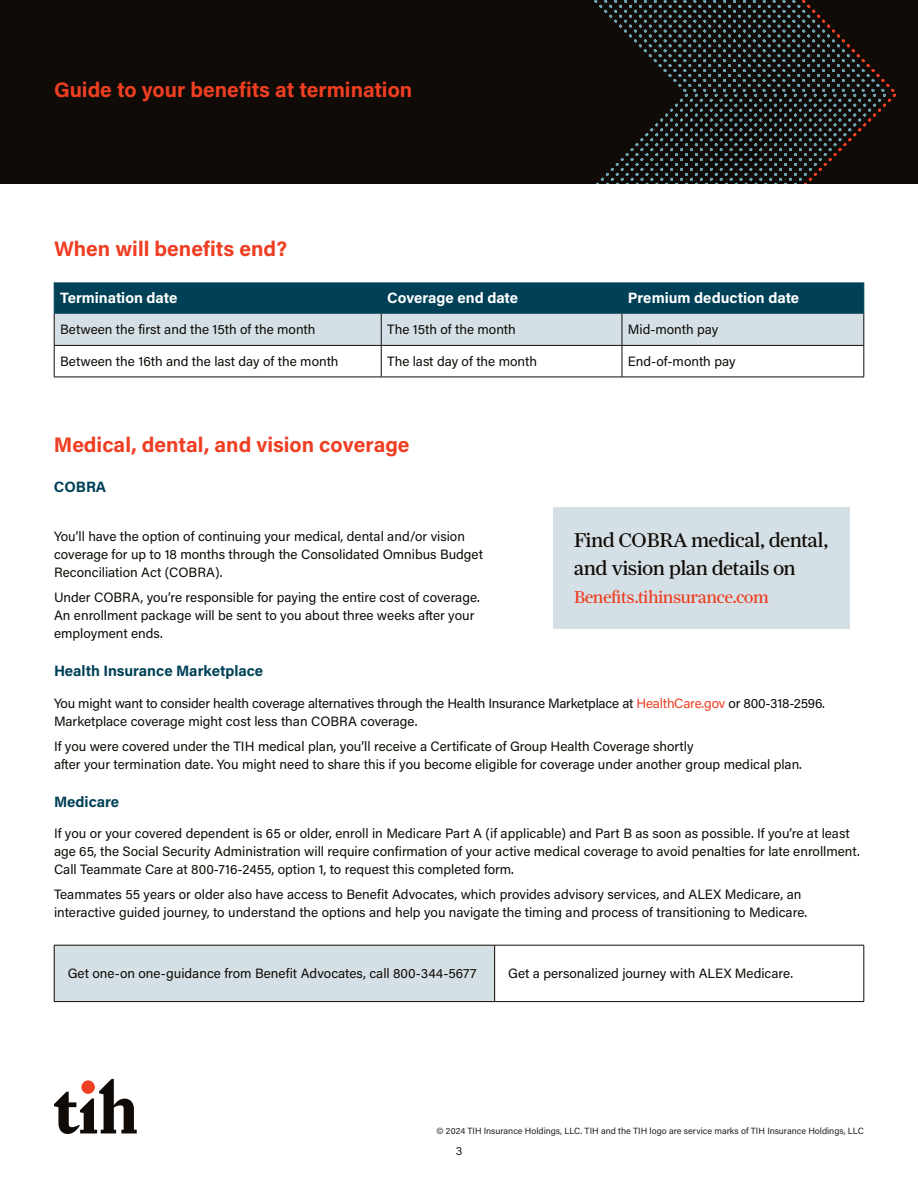
<style>
.page{position:relative;width:918px;height:1188px;background:#fff}
.page>*{position:absolute;margin:0;border:0;box-sizing:border-box;transform-origin:0 0}
.t1{font:700 21px "Acumin Pro";color:#ef3e22}
.t2{font:20.85px/28.5px "Farnham Headline";color:#100b06}
.t3{font:18px "Farnham Headline";color:#ef3e22}
.t4{font:700 15px "Acumin Pro";color:#fff}
.t5{font:700 15px "Acumin Pro";color:#004157}
.t6{font:13.5px/18px "Acumin Pro";color:#100b06}
.t7{font:12px "Acumin Pro";color:#231f20}
.t8{font:9px "Acumin Pro";color:#231f20}
.s1{color:#ef3e22}
</style>
<div class="page">
<svg style="left:54px;top:1079px;width:83px;height:55px"></svg>
<div style="left:0;top:0;width:918px;height:184px;background:#100b06"></div>
<svg style="left:850px;top:49px;width:10px;height:93px"></svg>
<svg style="left:841px;top:39px;width:9px;height:112px"></svg>
<svg style="left:831px;top:29px;width:10px;height:132px"></svg>
<svg style="left:821px;top:19px;width:10px;height:152px"></svg>
<svg style="left:811px;top:9px;width:10px;height:172px"></svg>
<svg style="left:801px;top:0;width:10px;height:184px"></svg>
<svg style="left:791px;top:0;width:10px;height:184px"></svg>
<svg style="left:781px;top:0;width:10px;height:184px"></svg>
<svg style="left:771px;top:0;width:10px;height:184px"></svg>
<svg style="left:761px;top:0;width:10px;height:184px"></svg>
<svg style="left:751px;top:0;width:10px;height:184px"></svg>
<svg style="left:741px;top:0;width:10px;height:184px"></svg>
<svg style="left:732px;top:0;width:9px;height:184px"></svg>
<svg style="left:722px;top:0;width:10px;height:184px"></svg>
<svg style="left:712px;top:0;width:10px;height:184px"></svg>
<svg style="left:702px;top:0;width:10px;height:184px"></svg>
<svg style="left:692px;top:0;width:10px;height:184px"></svg>
<svg style="left:594px;top:0;width:98px;height:184px"></svg>
<svg style="left:55px;top:282px;width:809px;height:63px;background:#69909e"></svg>
<hr style="left:54px;top:314px;width:1px;height:31px;background:#100b06">
<hr style="left:381px;top:314px;width:1px;height:31px;background:#100b06">
<hr style="left:622px;top:314px;width:1px;height:31px;background:#100b06">
<hr style="left:864px;top:314px;width:1px;height:31px;background:#100b06">
<hr style="left:54px;top:345px;width:327px;height:1px;background:#100b06">
<hr style="left:54px;top:346px;width:1px;height:31px;background:#100b06">
<hr style="left:381px;top:345px;width:241px;height:1px;background:#100b06">
<hr style="left:381px;top:346px;width:1px;height:31px;background:#100b06">
<hr style="left:622px;top:345px;width:242px;height:1px;background:#100b06">
<hr style="left:622px;top:346px;width:1px;height:31px;background:#100b06">
<hr style="left:864px;top:346px;width:1px;height:31px;background:#100b06">
<hr style="left:54px;top:377px;width:327px;height:1px;background:#100b06">
<hr style="left:381px;top:377px;width:241px;height:1px;background:#100b06">
<hr style="left:622px;top:377px;width:242px;height:1px;background:#100b06">
<hr style="left:864px;top:282px;width:1px;height:32px;background:#004157">
<hr style="left:54px;top:282px;width:1px;height:32px;background:#004157">
<div style="left:54px;top:945px;width:441px;height:57px;background:#d4e0e6"></div>
<hr style="left:54px;top:945px;width:441px;height:1px;background:#100b06">
<hr style="left:54px;top:945px;width:1px;height:56px;background:#100b06">
<hr style="left:495px;top:945px;width:369px;height:1px;background:#100b06">
<hr style="left:494px;top:945px;width:1px;height:56px;background:#100b06">
<hr style="left:864px;top:945px;width:1px;height:56px;background:#100b06">
<hr style="left:54px;top:1001px;width:441px;height:1px;background:#100b06">
<hr style="left:495px;top:1001px;width:369px;height:1px;background:#100b06">
<div style="left:553px;top:508px;width:297px;height:121px;background:#d4e0e6"></div>
<h1 class="t1" style="left:54px;top:75px;width:360px">Guide to your benefits at termination</h1>
<p class="t1" style="left:54px;top:233px;width:235px">When will benefits end?</p>
<p class="t4" style="left:60px;top:288px;width:119px">Termination date</p>
<p class="t4" style="left:387px;top:288px;width:133px">Coverage end date</p>
<p class="t4" style="left:628px;top:288px;width:173px">Premium deduction date</p>
<p class="t6" style="left:60px;top:320px;width:257px">Between the first and the 15th of the month</p>
<p class="t6" style="left:387px;top:320px;width:130px">The 15th of the month</p>
<p class="t6" style="left:628px;top:320px;width:92px">Mid-month pay</p>
<p class="t6" style="left:60px;top:352px;width:280px">Between the 16th and the last day of the month</p>
<p class="t6" style="left:387px;top:352px;width:151px">The last day of the month</p>
<p class="t6" style="left:628px;top:352px;width:109px">End-of-month pay</p>
<p class="t1" style="left:54px;top:430px;width:357px">Medical, dental, and vision coverage</p>
<p class="t5" style="left:54px;top:476px;width:54px">COBRA</p>
<p class="t6" style="left:54px;top:527px;width:431px">You’ll have the option of continuing your medical, dental and/or vision coverage for up to 18 months through the Consolidated Omnibus Budget<br>Reconciliation Act (COBRA).</p>
<p class="t6" style="left:54px;top:588px;width:427px">Under COBRA, you’re responsible for paying the entire cost of coverage.<br>An enrollment package will be sent to you about three weeks after your employment ends.</p>
<p class="t2" style="left:574px;top:525px;width:256px">Find COBRA medical, dental, and vision plan details on</p>
<p class="t3" style="left:574px;top:587px;width:196px">Benefits.tihinsurance.com</p>
<p class="t5" style="left:54px;top:661px;width:211px">Health Insurance Marketplace</p>
<p class="t6" style="left:54px;top:694px;width:772px">You might want to consider health coverage alternatives through the Health Insurance Marketplace at <span class="s1">HealthCare.gov</span> or 800-318-2596.<br>Marketplace coverage might cost less than COBRA coverage.</p>
<p class="t6" style="left:54px;top:736px;width:749px">If you were covered under the TIH medical plan, you’ll receive a Certificate of Group Health Coverage shortly<br>after your termination date. You might need to share this if you become eligible for coverage under another group medical plan.</p>
<p class="t5" style="left:54px;top:791px;width:67px">Medicare</p>
<p class="t6" style="left:54px;top:824px;width:807px">If you or your covered dependent is 65 or older, enroll in Medicare Part A (if applicable) and Part B as soon as possible. If you’re at least age 65, the Social Security Administration will require confirmation of your active medical coverage to avoid penalties for late enrollment.<br>Call Teammate Care at 800-716-2455, option 1, to request this completed form.</p>
<p class="t6" style="left:54px;top:885px;width:755px">Teammates 55 years or older also have access to Benefit Advocates, which provides advisory services, and ALEX Medicare, an interactive guided journey, to understand the options and help you navigate the timing and process of transitioning to Medicare.</p>
<p class="t6" style="left:68px;top:964px;width:411px">Get one-on one-guidance from Benefit Advocates, call 800-344-5677</p>
<p class="t6" style="left:508px;top:964px;width:287px">Get a personalized journey with ALEX Medicare.</p>
<p class="t8" style="left:437px;top:1125px;width:429px">© 2024 TIH Insurance Holdings, LLC. TIH and the TIH logo are service marks of TIH Insurance Holdings, LLC</p>
<p class="t7" style="left:456px;top:1142px;width:8px">3</p>
</div>
